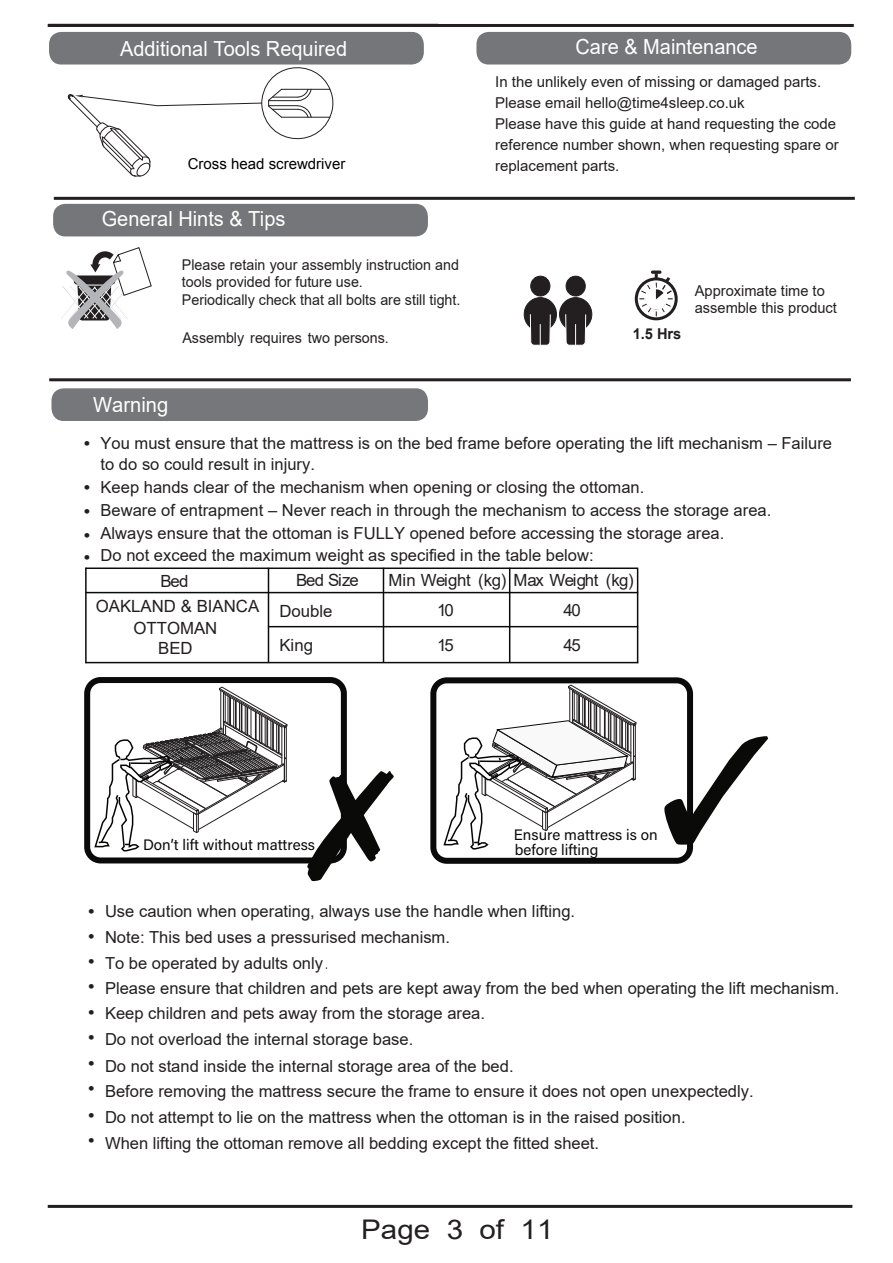
<style>
.page{position:relative;width:893px;height:1263px;background:#fff}
.page>*{position:absolute;margin:0;border:0;box-sizing:border-box;transform-origin:0 0}
.t1{font:27.15px "Arial";color:#231f20;scale:1.09 1}
.t2{font:20.85px "Arial";color:#fff;scale:.96 1}
.t3{font:20.85px "Arial";color:#fff}
.t4{font:16.8px/21.8px "Arial";color:#231f20;text-align:center}
.t5{font:16.8px "Arial";letter-spacing:-.02em;color:#231f20}
.t6{font:16.5px/25.8px "Arial";color:#231f20}
.t7{font:700 16.5px/25.8px "Arial";color:#231f20}
.t8{font:15.15px/15.1px "Acumin Pro";color:#0a0b09}
.t9{font:15px/21px "Arial";color:#231f20}
.t10{font:15px "Arial";color:#000}
.t11{font:700 15px "Arial";color:#231f20}
.t12{font:14.85px/17.9px "Arial";color:#231f20;scale:.96 1}
</style>
<div class="page">
<hr style="left:48px;top:1205px;width:804px;height:3px;background:#231f20">
<hr style="left:48px;top:24px;width:806px;height:3px;background:#231f20">
<div style="left:49px;top:32px;width:375px;height:33px;background:#757679;border-radius:12px"></div>
<div style="left:476px;top:32px;width:375px;height:33px;background:#757679;border-radius:12px"></div>
<hr style="left:54px;top:197px;width:801px;height:3px;background:#231f20">
<svg style="left:61px;top:247px;width:91px;height:82px"></svg>
<div style="left:53px;top:204px;width:375px;height:32px;background:#757679;border-radius:12px"></div>
<div style="left:531px;top:276px;width:19px;height:20px;background:#231f20;border-radius:50%"></div>
<div style="left:531px;top:276px;width:19px;height:20px;border:1px solid #231f20;border-radius:50%"></div>
<div style="left:524px;top:298px;width:32px;height:33px;background:#231f20;border-radius:50%"></div>
<div style="left:524px;top:297px;width:33px;height:34px;border:1px solid #231f20;border-radius:50%"></div>
<svg style="left:529px;top:314px;width:22px;height:32px"></svg>
<div style="left:566px;top:276px;width:19px;height:20px;background:#231f20;border-radius:50%"></div>
<div style="left:566px;top:276px;width:19px;height:20px;border:1px solid #231f20;border-radius:50%"></div>
<div style="left:560px;top:298px;width:32px;height:33px;background:#231f20;border-radius:50%"></div>
<div style="left:559px;top:297px;width:33px;height:34px;border:1px solid #231f20;border-radius:50%"></div>
<svg style="left:565px;top:314px;width:22px;height:32px"></svg>
<div style="left:635px;top:277px;width:43px;height:43px;border:3px solid #231f20;border-radius:50%"></div>
<svg style="left:651px;top:270px;width:10px;height:4px"></svg>
<svg style="left:639px;top:273px;width:34px;height:43px"></svg>
<svg style="left:67px;top:64px;width:267px;height:113px"></svg>
<hr style="left:85px;top:567px;width:553px;height:2px;background:#0a0c0a">
<hr style="left:85px;top:592px;width:553px;height:1px;background:#0a0c0a">
<hr style="left:268px;top:626px;width:370px;height:1px;background:#0a0c0a">
<hr style="left:85px;top:662px;width:553px;height:1px;background:#0a0c0a">
<hr style="left:85px;top:568px;width:2px;height:95px;background:#0a0c0a">
<hr style="left:268px;top:568px;width:1px;height:94px;background:#0a0c0a">
<hr style="left:383px;top:568px;width:1px;height:94px;background:#0a0c0a">
<hr style="left:509px;top:568px;width:1px;height:94px;background:#0a0c0a">
<hr style="left:637px;top:569px;width:1px;height:94px;background:#0a0c0a">
<hr style="left:49px;top:378px;width:802px;height:3px;background:#231f20">
<div style="left:51px;top:388px;width:377px;height:33px;background:#75777a;border-radius:12px"></div>
<div style="left:84px;top:677px;width:263px;height:186px;border:6px solid #090a09;border-radius:14px"></div>
<div style="left:430px;top:677px;width:263px;height:187px;border:6px solid #090a09;border-radius:14px"></div>
<svg style="left:307px;top:771px;width:87px;height:110px"></svg>
<svg style="left:664px;top:736px;width:104px;height:109px"></svg>
<svg style="left:93px;top:686px;width:195px;height:166px"></svg>
<svg style="left:442px;top:684px;width:195px;height:166px"></svg>
<p class="t2" style="left:120px;top:35px;width:238px">Additional Tools Required</p>
<p class="t2" style="left:575px;top:32px;width:191px">Care &amp; Maintenance</p>
<p class="t10" style="left:188px;top:154px;width:159px">Cross head screwdriver</p>
<p class="t2" style="left:102px;top:205px;width:193px">General Hints &amp; Tips</p>
<p class="t12" style="left:182px;top:255px;width:292px">Please retain your assembly instruction and tools provided for future use.<br>Periodically check that all bolts are still tight.</p>
<p class="t12" style="left:182px;top:329px;width:217px">Assembly requires two persons.</p>
<p class="t3" style="left:93px;top:390px;width:77px">Warning</p>
<p class="t9" style="left:495px;top:71px;width:345px">In the unlikely even of missing or damaged parts.<br>Please email hello@time4sleep.co.uk<br>Please have this guide at hand requesting the code reference number shown, when requesting spare or replacement parts.</p>
<p class="t11" style="left:633px;top:323px;width:50px">1.5 Hrs</p>
<p class="t9" style="left:695px;top:282px;width:144px;line-height:17.5px">Approximate time to assemble this product</p>
<p class="t7" style="left:84px;top:431px;width:7px">•</p>
<p class="t7" style="left:84px;top:475px;width:7px">•</p>
<p class="t7" style="left:84px;top:499px;width:7px;line-height:24px">• •</p>
<p class="t7" style="left:84px;top:544px;width:7px">•</p>
<p class="t6" style="left:101px;top:432px;width:733px;line-height:21.3px">You must ensure that the mattress is on the bed frame before operating the lift mechanism – Failure to do so could result in injury.</p>
<p class="t6" style="left:101px;top:476px;width:672px;line-height:22.8px">Keep hands clear of the mechanism when opening or closing the ottoman.<br>Beware of entrapment – Never reach in through the mechanism to access the storage area.<br>Always ensure that the ottoman is FULLY opened before accessing the storage area.<br>Do not exceed the maximum weight as specified in the table below:</p>
<p class="t4" style="left:160px;top:570px;width:30px">Bed</p>
<p class="t4" style="left:296px;top:569px;width:64px">Bed Size</p>
<p class="t5" style="left:389px;top:568px;width:247px">Min Weight (kg) Max Weight (kg)</p>
<p class="t4" style="left:96px;top:595px;width:165px">OAKLAND &amp; BIANCA<br>OTTOMAN</p>
<p class="t4" style="left:158px;top:637px;width:36px">BED</p>
<p class="t4" style="left:279px;top:600px;width:55px">Double</p>
<p class="t4" style="left:437px;top:599px;width:18px">10</p>
<p class="t4" style="left:563px;top:599px;width:19px">40</p>
<p class="t4" style="left:279px;top:634px;width:35px">King</p>
<p class="t4" style="left:437px;top:634px;width:18px">15</p>
<p class="t4" style="left:563px;top:634px;width:19px">45</p>
<p class="t8" style="left:143px;top:837px;width:174px">Don’t lift without mattress</p>
<p class="t8" style="left:514px;top:827px;width:145px">Ensure mattress is on before lifting</p>
<p class="t7" style="left:89px;top:899px;width:7px">•</p>
<p class="t7" style="left:89px;top:923px;width:7px">•</p>
<p class="t7" style="left:89px;top:949px;width:7px">•</p>
<p class="t7" style="left:89px;top:973px;width:7px;text-align:justify">• • • •</p>
<p class="t7" style="left:89px;top:1075px;width:7px;line-height:27.2px">• •</p>
<p class="t7" style="left:89px;top:1128px;width:7px">•</p>
<p class="t6" style="left:105px;top:898px;width:736px">Use caution when operating, always use the handle when lifting.<br>Note: This bed uses a pressurised mechanism.<br>To be operated by adults only<br>Please ensure that children and pets are kept away from the bed when operating the lift mechanism.<br>Keep children and pets away from the storage area.<br>Do not overload the internal storage base.<br>Do not stand inside the internal storage area of the bed.<br>Before removing the mattress secure the frame to ensure it does not open unexpectedly.<br>Do not attempt to lie on the mattress when the ottoman is in the raised position.<br>When lifting the ottoman remove all bedding except the fitted sheet.</p>
<h1 class="t1" style="left:361px;top:1211px;width:178px">Page 3 of 11</h1>
</div>
